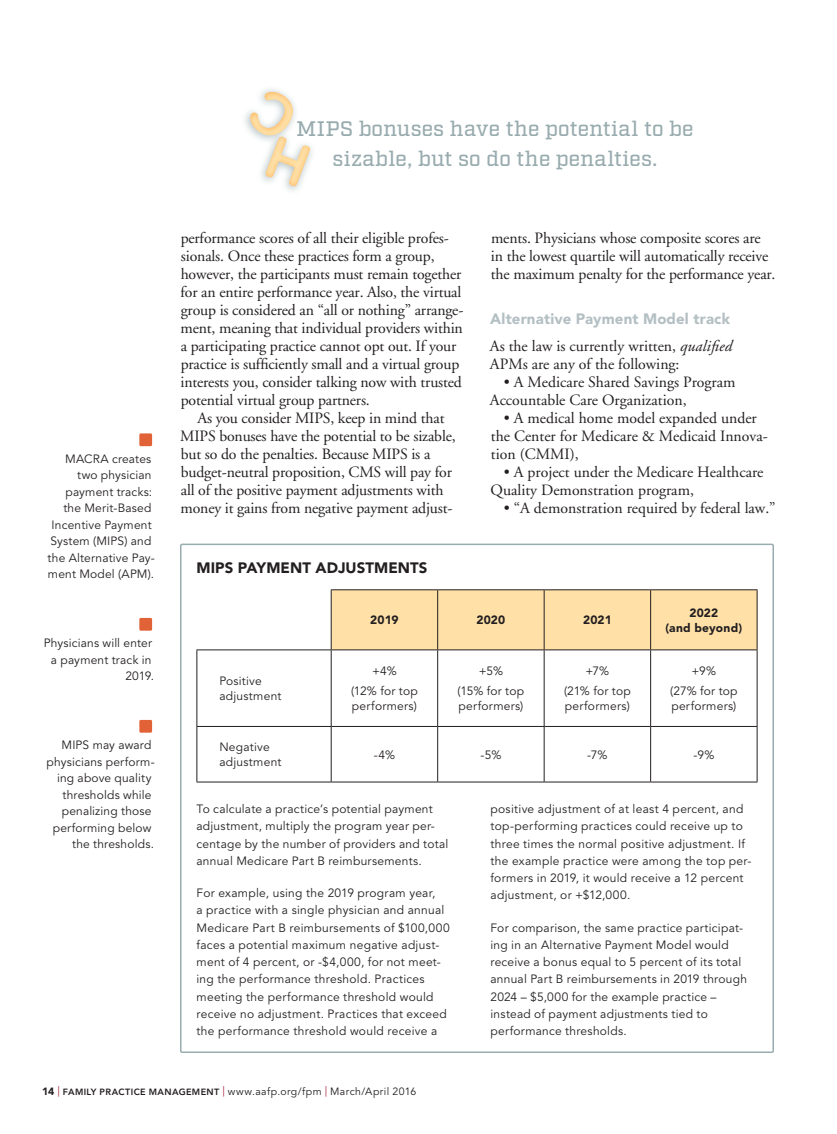
<style>
.page{position:relative;width:837px;height:1134px;background:#fff}
.page>*{position:absolute;margin:0;border:0;box-sizing:border-box;transform-origin:0 0}
.pull_quote{font:500 21px/30px "Factoria";letter-spacing:.01em;color:#98abae;text-align:center}
.body{font:15.75px/18px "Adobe Garamond";letter-spacing:-.01em;color:#231f20}
.body_no_indent{font:15.75px/18px "Adobe Garamond";color:#231f20}
.subhead{font:900 15px "Avenir LT Std";letter-spacing:.01em;color:#b3bfc3}
.sidebar_head{font:900 15px "Avenir LT Std";letter-spacing:.005em;color:#231f20}
.sidebar_body{font:12px/17.2px "Avenir LT Std";letter-spacing:.025em;color:#231f20}
.speed_bar_body_left{font:12px/16.5px "Avenir LT Std";letter-spacing:.015em;color:#231f20;text-align:right}
.table_data{font:12px/15px "Avenir LT Std";letter-spacing:.02em;color:#231f20}
.table_data-2{font:900 12px/15px "Avenir LT Std";letter-spacing:.02em;color:#231f20;text-align:center}
.t1{font:10.5px "Avenir LT Std";letter-spacing:.04em;color:#231f20}
.s1{font-style:italic}
.s2{font-weight:900}
.s3{font-family:"Adobe Garamond";color:#a4142c}
.s4{font-weight:800;font-size:9px}
</style>
<div class="page">
<div style="left:139px;top:433px;width:13px;height:13px;background:#e26238;border-radius:2px"></div>
<div style="left:139px;top:618px;width:13px;height:13px;background:#e26238;border-radius:2px"></div>
<div style="left:139px;top:720px;width:13px;height:13px;background:#e26238;border-radius:2px"></div>
<svg style="left:245px;top:89px;width:67px;height:99px"></svg>
<div style="left:332px;top:590px;width:425px;height:60px;background:#ffe1a8"></div>
<hr style="left:331px;top:589px;width:107px;height:1px;background:#231f20">
<hr style="left:331px;top:590px;width:1px;height:60px;background:#231f20">
<hr style="left:438px;top:589px;width:106px;height:1px;background:#231f20">
<hr style="left:437px;top:590px;width:1px;height:60px;background:#231f20">
<hr style="left:544px;top:589px;width:107px;height:1px;background:#231f20">
<hr style="left:544px;top:590px;width:1px;height:60px;background:#231f20">
<hr style="left:651px;top:589px;width:106px;height:1px;background:#231f20">
<hr style="left:650px;top:590px;width:1px;height:60px;background:#231f20">
<hr style="left:757px;top:590px;width:1px;height:60px;background:#231f20">
<hr style="left:196px;top:650px;width:135px;height:1px;background:#231f20">
<hr style="left:196px;top:650px;width:1px;height:76px;background:#231f20">
<hr style="left:331px;top:650px;width:107px;height:1px;background:#231f20">
<hr style="left:331px;top:650px;width:1px;height:76px;background:#231f20">
<hr style="left:438px;top:650px;width:106px;height:1px;background:#231f20">
<hr style="left:437px;top:650px;width:1px;height:76px;background:#231f20">
<hr style="left:544px;top:650px;width:107px;height:1px;background:#231f20">
<hr style="left:544px;top:650px;width:1px;height:76px;background:#231f20">
<hr style="left:651px;top:650px;width:106px;height:1px;background:#231f20">
<hr style="left:650px;top:650px;width:1px;height:76px;background:#231f20">
<hr style="left:757px;top:650px;width:1px;height:76px;background:#231f20">
<hr style="left:196px;top:726px;width:135px;height:1px;background:#231f20">
<hr style="left:196px;top:727px;width:1px;height:55px;background:#231f20">
<hr style="left:331px;top:726px;width:107px;height:1px;background:#231f20">
<hr style="left:331px;top:727px;width:1px;height:55px;background:#231f20">
<hr style="left:438px;top:726px;width:106px;height:1px;background:#231f20">
<hr style="left:437px;top:727px;width:1px;height:55px;background:#231f20">
<hr style="left:544px;top:726px;width:107px;height:1px;background:#231f20">
<hr style="left:544px;top:727px;width:1px;height:55px;background:#231f20">
<hr style="left:651px;top:726px;width:106px;height:1px;background:#231f20">
<hr style="left:650px;top:727px;width:1px;height:55px;background:#231f20">
<hr style="left:757px;top:727px;width:1px;height:55px;background:#231f20">
<hr style="left:196px;top:782px;width:135px;height:1px;background:#231f20">
<hr style="left:331px;top:782px;width:107px;height:1px;background:#231f20">
<hr style="left:438px;top:782px;width:106px;height:1px;background:#231f20">
<hr style="left:544px;top:782px;width:107px;height:1px;background:#231f20">
<hr style="left:651px;top:782px;width:106px;height:1px;background:#231f20">
<div style="left:180px;top:544px;width:594px;height:509px;border:2px solid #98abae;border-radius:2px"></div>
<p class="speed_bar_body_left" style="left:48px;top:451px;width:109px">MACRA creates two physician payment tracks: the Merit-Based<br>Incentive Payment<br>System (MIPS) and the Alternative Pay&shy;ment Model (APM).</p>
<p class="speed_bar_body_left" style="left:44px;top:635px;width:112px">Physicians will enter a payment track in<br>2019.</p>
<p class="speed_bar_body_left" style="left:47px;top:737px;width:110px">MIPS may award physicians perform&shy;ing above quality thresholds while penalizing those performing below the thresholds.</p>
<p class="pull_quote" style="left:296px;top:114px;width:399px">MIPS bonuses have the potential to be sizable, but so do the penalties.</p>
<p class="body" style="left:180px;top:229px;width:284px">performance scores of all their eligible profes&shy;sionals. Once these practices form a group, however, the participants must remain together for an entire performance year. Also, the virtual group is considered an “all or nothing” arrange&shy;ment, meaning that individual providers within a participating practice cannot opt out. If your practice is sufficiently small and a virtual group interests you, consider talking now with trusted potential virtual group partners.</p>
<p class="body" style="left:180px;top:409px;width:277px;text-indent:17px">As you consider MIPS, keep in mind that MIPS bonuses have the potential to be sizable, but so do the penalties. Because MIPS is a budget-neutral proposition, CMS will pay for all of the positive payment adjustments with money it gains from negative payment adjust-</p>
<p class="sidebar_head" style="left:196px;top:559px;width:233px">MIPS PAYMENT ADJUSTMENTS</p>
<p class="body" style="left:491px;top:229px;width:286px">ments. Physicians whose composite scores are in the lowest quartile will automatically receive the maximum penalty for the performance year.</p>
<p class="subhead" style="left:490px;top:310px;width:241px">Alternative Payment Model track</p>
<p class="body_no_indent" style="left:490px;top:337px;width:244px">As the law is currently written, <span class="s1">qualified<br></span>APMs are any of the following:</p>
<p class="body" style="left:490px;top:373px;width:247px;text-indent:14px">• A Medicare Shared Savings Program<br>Accountable Care Organization,</p>
<p class="body" style="left:491px;top:409px;width:278px;text-indent:13px">• A medical home model expanded under the Center for Medicare &amp; Medicaid Innova&shy;tion (CMMI),</p>
<p class="body" style="left:491px;top:463px;width:275px;text-indent:13px">• A project under the Medicare Healthcare<br>Quality Demonstration program,</p>
<p class="body" style="left:504px;top:499px;width:273px">• “A demonstration required by federal law.”</p>
<p class="table_data" style="left:219px;top:674px;width:64px">Positive adjustment</p>
<p class="table_data-2" style="left:370px;top:613px;width:30px">2019</p>
<p class="table_data-2" style="left:476px;top:613px;width:30px">2020</p>
<p class="table_data-2" style="left:583px;top:613px;width:30px">2021</p>
<p class="table_data-2" style="left:666px;top:605px;width:78px">2022<br>(and beyond)</p>
<p class="table_data" style="left:372px;top:664px;width:26px">+4%</p>
<p class="table_data" style="left:351px;top:684px;width:68px">(12% for top performers)</p>
<p class="table_data" style="left:479px;top:664px;width:26px">+5%</p>
<p class="table_data" style="left:458px;top:684px;width:68px">(15% for top performers)</p>
<p class="table_data" style="left:586px;top:664px;width:25px">+7%</p>
<p class="table_data" style="left:564px;top:684px;width:68px">(21% for top performers)</p>
<p class="table_data" style="left:692px;top:664px;width:26px">+9%</p>
<p class="table_data" style="left:670px;top:684px;width:69px">(27% for top performers)</p>
<p class="table_data" style="left:219px;top:740px;width:64px">Negative adjustment</p>
<p class="table_data" style="left:374px;top:747px;width:23px">-4%</p>
<p class="table_data" style="left:480px;top:747px;width:22px">-5%</p>
<p class="table_data" style="left:587px;top:747px;width:22px">-7%</p>
<p class="table_data" style="left:693px;top:747px;width:22px">-9%</p>
<p class="sidebar_body" style="left:196px;top:801px;width:253px">To calculate a practice’s potential payment adjustment, multiply the program year per&shy;centage by the number of providers and total annual Medicare Part B reimbursements.</p>
<p class="sidebar_body" style="left:196px;top:885px;width:255px">For example, using the 2019 program year,<br>a practice with a single physician and annual Medicare Part B reimbursements of $100,000 faces a potential maximum negative adjust&shy;ment of 4 percent, or -$4,000, for not meet&shy;ing the performance threshold. Practices meeting the performance threshold would receive no adjustment. Practices that exceed the performance threshold would receive a</p>
<p class="sidebar_body" style="left:490px;top:801px;width:262px">positive adjustment of at least 4 percent, and top-performing practices could receive up to three times the normal positive adjustment. If the example practice were among the top per&shy;formers in 2019, it would receive a 12 percent adjustment, or +$12,000.</p>
<p class="sidebar_body" style="left:490px;top:919px;width:258px">For comparison, the same practice participat&shy;ing in an Alternative Payment Model would receive a bonus equal to 5 percent of its total annual Part B reimbursements in 2019 through 2024 – $5,000 for the example practice – instead of payment adjustments tied to performance thresholds.</p>
<p class="t1" style="left:42px;top:1086px;width:376px"><span class="s2">14</span> <span class="s3">|</span> <span class="s4">FAMILY PRACTICE MANAGEMENT</span> <span class="s3">|</span> www.aafp.org/fpm <span class="s3">|</span> March/April 2016</p>
</div>
